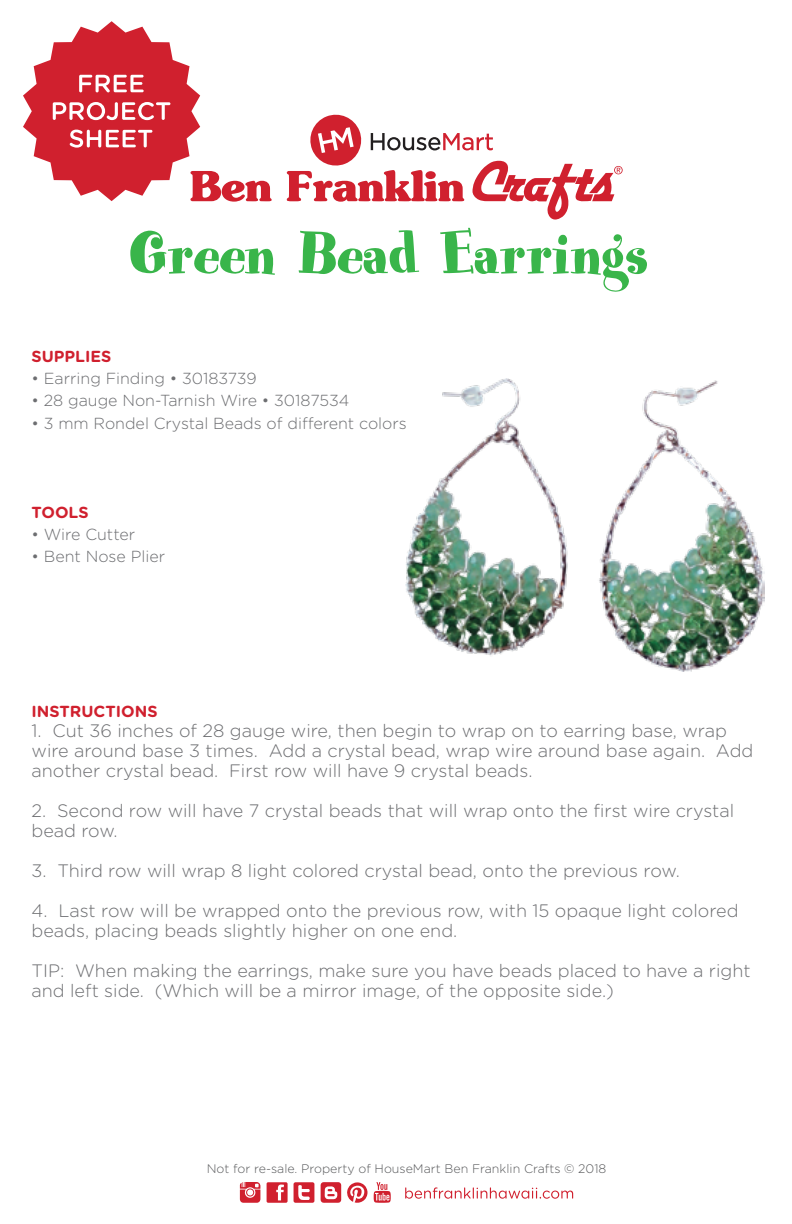
<style>
.page{position:relative;width:792px;height:1224px;background:#fff}
.page>*{position:absolute;margin:0;border:0;box-sizing:border-box;transform-origin:0 0}
.t1{font:66px "Quaint";color:#39b54a;scale:1.09 1}
.t2{font:300 18px/20px "Gotham Rounded";color:#6d6e71}
.t3{font:300 16px "Gotham Rounded";color:#6d6e71}
.t4{font:700 16px "Gotham Rounded";color:#d0202e}
.t5{font:300 12.4px "Gotham Rounded";color:#58595b}
</style>
<div class="page">
<svg style="left:287px;top:114px;width:336px;height:106px"></svg>
<svg style="left:23px;top:21px;width:249px;height:181px"></svg>
<svg style="left:405px;top:1187px;width:168px;height:12px"></svg>
<svg style="left:267px;top:1182px;width:21px;height:21px"></svg>
<svg style="left:294px;top:1182px;width:20px;height:21px"></svg>
<svg style="left:374px;top:1182px;width:17px;height:21px"></svg>
<svg style="left:240px;top:1182px;width:20px;height:21px"></svg>
<svg style="left:321px;top:1182px;width:47px;height:21px"></svg>
<img style="left:405px;top:378px;width:359px;height:293px">
<h1 class="t1" style="left:129px;top:218px;width:478px">Green Bead Earrings</h1>
<p class="t4" style="left:32px;top:344px;width:81px">SUPPLIES</p>
<p class="t3" style="left:32px;top:368px;width:227px">• Earring Finding • 30183739</p>
<p class="t3" style="left:32px;top:390px;width:319px">• 28 gauge Non-Tarnish Wire • 30187534</p>
<p class="t3" style="left:32px;top:412px;width:377px">• 3 mm Rondel Crystal Beads of different colors</p>
<p class="t4" style="left:32px;top:500px;width:59px">TOOLS</p>
<p class="t3" style="left:32px;top:524px;width:105px">• Wire Cutter</p>
<p class="t3" style="left:32px;top:546px;width:135px">• Bent Nose Plier</p>
<p class="t4" style="left:32px;top:699px;width:128px">INSTRUCTIONS</p>
<p class="t2" style="left:32px;top:719px;width:723px">1. Cut 36 inches of 28 gauge wire, then begin to wrap on to earring base, wrap wire around base 3 times. Add a crystal bead, wrap wire around base again. Add another crystal bead. First row will have 9 crystal beads.</p>
<p class="t2" style="left:32px;top:799px;width:704px">2. Second row will have 7 crystal beads that will wrap onto the first wire crystal bead row.</p>
<p class="t2" style="left:32px;top:859px;width:650px">3. Third row will wrap 8 light colored crystal bead, onto the previous row.</p>
<p class="t2" style="left:32px;top:899px;width:709px">4. Last row will be wrapped onto the previous row, with 15 opaque light colored beads, placing beads slightly higher on one end.</p>
<p class="t2" style="left:32px;top:959px;width:721px">TIP: When making the earrings, make sure you have beads placed to have a right and left side. (Which will be a mirror image, of the opposite side.)</p>
<p class="t5" style="left:207px;top:1161px;width:401px">Not for re-sale. Property of HouseMart Ben Franklin Crafts © 2018</p>
</div>
